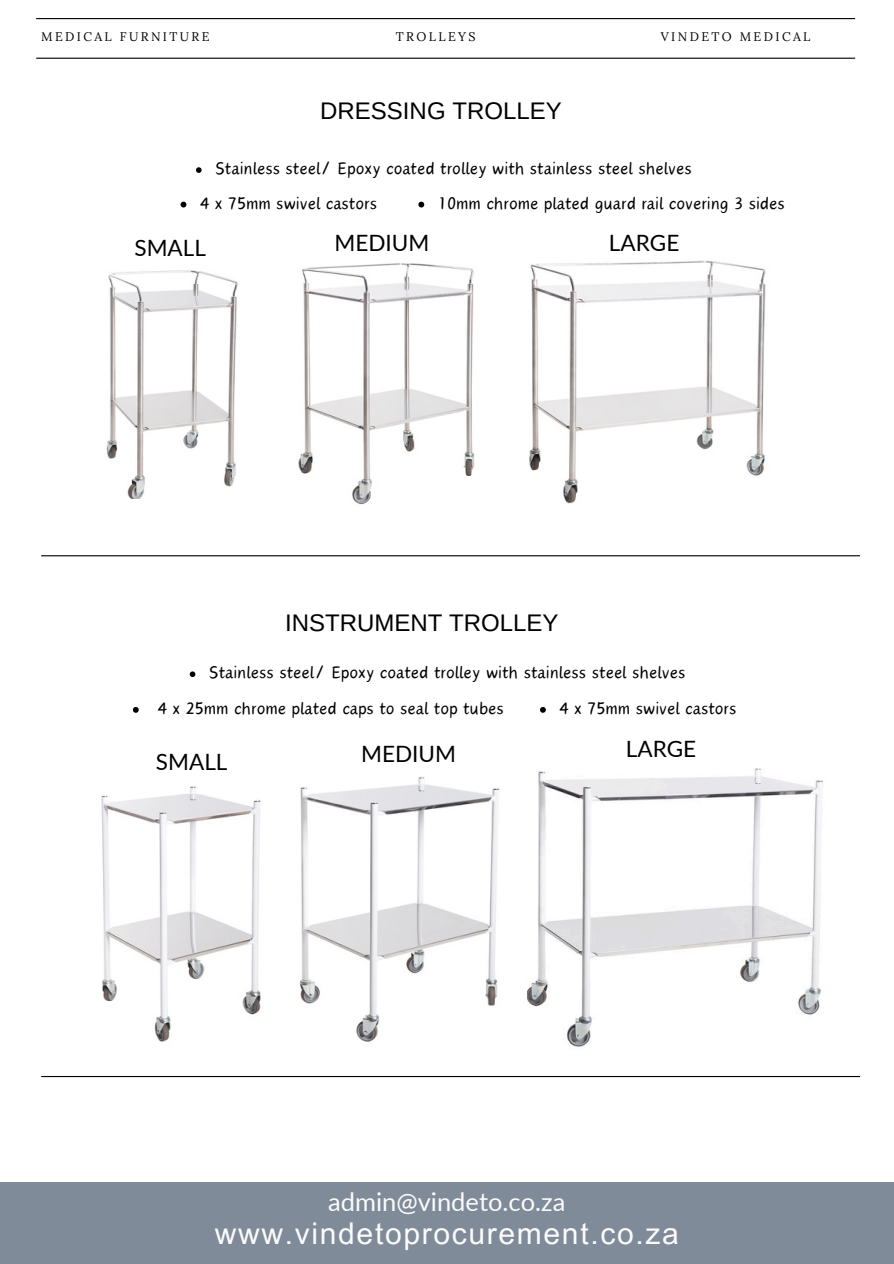
<style>
.page{position:relative;width:894px;height:1264px;background:#fff}
.page>*{position:absolute;margin:0;border:0;box-sizing:border-box;transform-origin:0 0}
.t1{font:30px "Arial MT Pro";letter-spacing:.055em;color:#fbfbfb}
.t2{font:25.5px "Lato";color:#fbfbfb}
.t3{font:24px "Arimo";color:#000}
.t4{font:22.5px "Lato";color:#000}
.t5{font:21.75px "Canva Wander World";color:#000}
.t6{font:12.45px "Lora";letter-spacing:.19em;color:#000}
</style>
<div class="page">
<hr style="left:36px;top:18px;width:818px;height:1px;background:#000">
<hr style="left:36px;top:58px;width:818px;height:1px;background:#000">
<hr style="left:41px;top:555px;width:818px;height:1px;background:#000">
<svg style="left:190px;top:671px;width:5px;height:6px"></svg>
<img style="left:527px;top:768px;width:296px;height:279px">
<img style="left:299px;top:777px;width:201px;height:265px">
<img style="left:101px;top:786px;width:160px;height:256px">
<svg style="left:133px;top:707px;width:6px;height:5px"></svg>
<svg style="left:540px;top:707px;width:5px;height:5px"></svg>
<hr style="left:41px;top:1075px;width:818px;height:2px;background:#000">
<img style="left:106px;top:270px;width:132px;height:228px">
<img style="left:298px;top:263px;width:177px;height:242px">
<img style="left:529px;top:260px;width:237px;height:244px">
<svg style="left:196px;top:167px;width:5px;height:6px"></svg>
<svg style="left:418px;top:202px;width:6px;height:5px"></svg>
<svg style="left:180px;top:202px;width:6px;height:5px"></svg>
<div style="left:0;top:1182px;width:893px;height:81px;background:#808b9a"></div>
<p class="t6" style="left:41px;top:28px;width:170px">MEDICAL FURNITURE</p>
<p class="t6" style="left:395px;top:28px;width:81px">TROLLEYS</p>
<h4 class="t6" style="left:660px;top:28px;width:151px">VINDETO MEDICAL</h4>
<p class="t3" style="left:320px;top:97px;width:243px">DRESSING TROLLEY</p>
<p class="t5" style="left:215px;top:159px;width:478px">Stainless steel/ Epoxy coated trolley with stainless steel shelves</p>
<h4 class="t5" style="left:200px;top:194px;width:178px">4 x 75mm swivel castors</h4>
<p class="t5" style="left:438px;top:194px;width:348px">10mm chrome plated guard rail covering 3 sides</p>
<p class="t4" style="left:134px;top:234px;width:73px">SMALL</p>
<p class="t4" style="left:334px;top:229px;width:96px">MEDIUM</p>
<h4 class="t4" style="left:608px;top:229px;width:72px">LARGE</h4>
<p class="t3" style="left:285px;top:609px;width:275px">INSTRUMENT TROLLEY</p>
<p class="t5" style="left:209px;top:663px;width:478px">Stainless steel/ Epoxy coated trolley with stainless steel shelves</p>
<p class="t5" style="left:158px;top:699px;width:347px">4 x 25mm chrome plated caps to seal top tubes</p>
<h4 class="t5" style="left:559px;top:699px;width:178px">4 x 75mm swivel castors</h4>
<p class="t4" style="left:156px;top:748px;width:73px">SMALL</p>
<p class="t4" style="left:361px;top:740px;width:96px">MEDIUM</p>
<h4 class="t4" style="left:625px;top:734px;width:72px">LARGE</h4>
<h1 class="t2" style="left:328px;top:1186px;width:239px">admin@vindeto.co.za</h1>
<h3 class="t1" style="left:215px;top:1221px;width:465px">www.vindetoprocurement.co.za</h3>
</div>
